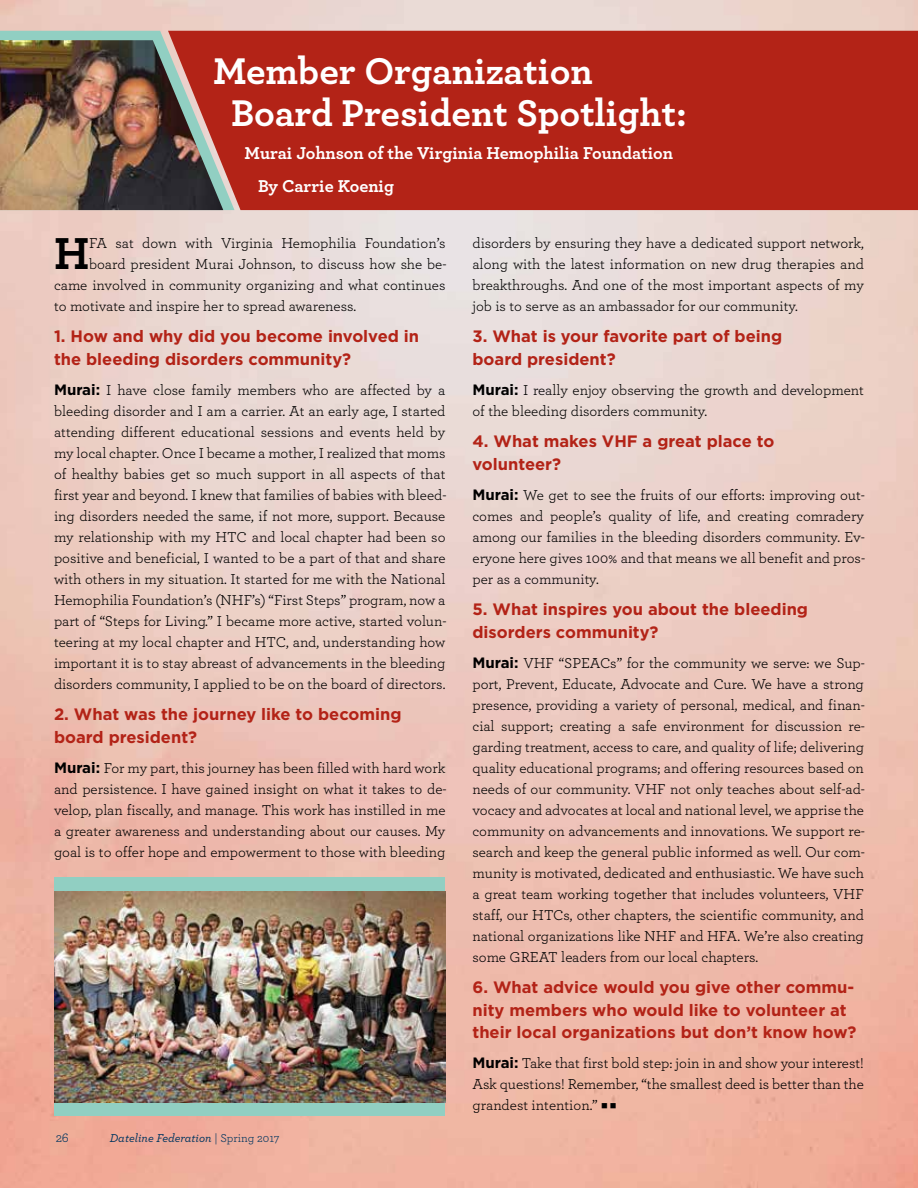
<style>
.page{position:relative;width:918px;height:1188px;background:#fff}
.page>*{position:absolute;margin:0;border:0;box-sizing:border-box;transform-origin:0 0}
.t1{font:700 46.95px "Archer";color:#000}
.t2{font:700 39px/42px "Archer";color:#fff}
.t3{font:700 18px/33px "Archer";color:#fff}
.t4{font:700 16.5px/22.5px "Gotham";color:#b32317}
.t5{font:15px/21px "Archer";color:#000;text-align:justify}
.t6{font:13.5px "Archer";color:#00355f}
.t7{font:italic 500 12px "Archer";color:#00355f}
.s1{font-family:"Gotham";font-weight:700}
.s2{font-weight:400;font-style:normal}
</style>
<div class="page">
<div style="left:54px;top:878px;width:391px;height:238px;background:#91cfc2"></div>
<div style="left:0;top:31px;width:168px;height:9px;background:#91cfc2"></div>
<div style="left:168px;top:31px;width:750px;height:179px;background:#b32317"></div>
<img style="left:54px;top:891px;width:392px;height:212px">
<img style="left:0;top:40px;width:223px;height:170px">
<h2 class="t2" style="left:231px;top:49px;width:457px;text-indent:-18px">Member Organization<br>Board President Spotlight:</h2>
<p class="t3" style="left:258px;top:136px;width:417px;text-indent:-14px">Murai Johnson of the Virginia Hemophilia Foundation<br>By Carrie Koenig</p>
<h1 class="t1" style="left:54px;top:224px;width:37px">H</h1>
<p class="t5" style="left:89px;top:232px;width:358px">FA sat down with Virginia Hemophilia Foundation’s</p>
<p class="t5" style="left:89px;top:253px;width:359px">board president Murai Johnson, to discuss how she be-</p>
<p class="t5" style="left:54px;top:274px;width:393px">came involved in community organizing and what continues</p>
<p class="t5" style="left:54px;top:295px;width:304px">to motivate and inspire her to spread awareness.</p>
<p class="t4" style="left:54px;top:325px;width:367px">1. How and why did you become involved in the bleeding disorders community?</p>
<p class="t5" style="left:54px;top:379px;width:394px"><span class="s1">Murai:</span> I have close family members who are affected by a bleeding disorder and I am a carrier. At an early age, I started attending different educational sessions and events held by my local chapter. Once I became a mother, I realized that moms of healthy babies get so much support in all aspects of that first year and beyond. I knew that families of babies with bleed&shy;ing disorders needed the same, if not more, support. Because my relationship with my HTC and local chapter had been so positive and beneficial, I wanted to be a part of that and share with others in my situation. It started for me with the National Hemophilia Foundation’s (NHF’s) “First Steps” program, now a part of “Steps for Living.” I became more active, started volun&shy;teering at my local chapter and HTC, and, understanding how important it is to stay abreast of advancements in the bleeding disorders community, I applied to be on the board of directors.</p>
<p class="t4" style="left:54px;top:703px;width:349px">2. What was the journey like to becoming board president?</p>
<p class="t5" style="left:54px;top:757px;width:394px"><span class="s1">Murai:</span> For my part, this journey has been filled with hard work and persistence. I have gained insight on what it takes to de&shy;velop, plan fiscally, and manage. This work has instilled in me a greater awareness and understanding about our causes. My goal is to offer hope and empowerment to those with bleeding</p>
<p class="t6" style="left:56px;top:1129px;width:15px">26</p>
<p class="t7" style="left:110px;top:1130px;width:171px">Dateline Federation <span class="s2">| Spring 2017</span></p>
<p class="t5" style="left:472px;top:232px;width:393px">disorders by ensuring they have a dedicated support network, along with the latest information on new drug therapies and breakthroughs. And one of the most important aspects of my job is to serve as an ambassador for our community.</p>
<p class="t4" style="left:472px;top:325px;width:311px">3. What is your favorite part of being board president?</p>
<p class="t5" style="left:472px;top:379px;width:393px"><span class="s1">Murai:</span> I really enjoy observing the growth and development of the bleeding disorders community.</p>
<p class="t4" style="left:472px;top:430px;width:303px">4. What makes VHF a great place to volunteer?</p>
<p class="t5" style="left:472px;top:484px;width:394px"><span class="s1">Murai:</span> We get to see the fruits of our efforts: improving out&shy;comes and people’s quality of life, and creating comradery among our families in the bleeding disorders community. Ev&shy;eryone here gives 100% and that means we all benefit and pros&shy;per as a community.</p>
<p class="t4" style="left:472px;top:598px;width:337px">5. What inspires you about the bleeding disorders community?</p>
<p class="t5" style="left:472px;top:652px;width:394px"><span class="s1">Murai:</span> VHF “SPEACs” for the community we serve: we Sup&shy;port, Prevent, Educate, Advocate and Cure. We have a strong presence, providing a variety of personal, medical, and finan&shy;cial support; creating a safe environment for discussion re&shy;garding treatment, access to care, and quality of life; delivering quality educational programs; and offering resources based on needs of our community. VHF not only teaches about self-ad&shy;vocacy and advocates at local and national level, we apprise the community on advancements and innovations. We support re&shy;search and keep the general public informed as well. Our com&shy;munity is motivated, dedicated and enthusiastic. We have such a great team working together that includes volunteers, VHF staff, our HTCs, other chapters, the scientific community, and national organizations like NHF and HFA. We’re also creating some GREAT leaders from our local chapters.</p>
<p class="t4" style="left:472px;top:976px;width:385px">6. What advice would you give other commu&shy;nity members who would like to volunteer at their local organizations but don’t know how?</p>
<p class="t5" style="left:472px;top:1052px;width:393px"><span class="s1">Murai:</span> Take that first bold step: join in and show your interest!<br>Ask questions! Remember, “the smallest deed is better than the grandest intention.” ■ ■</p>
</div>
